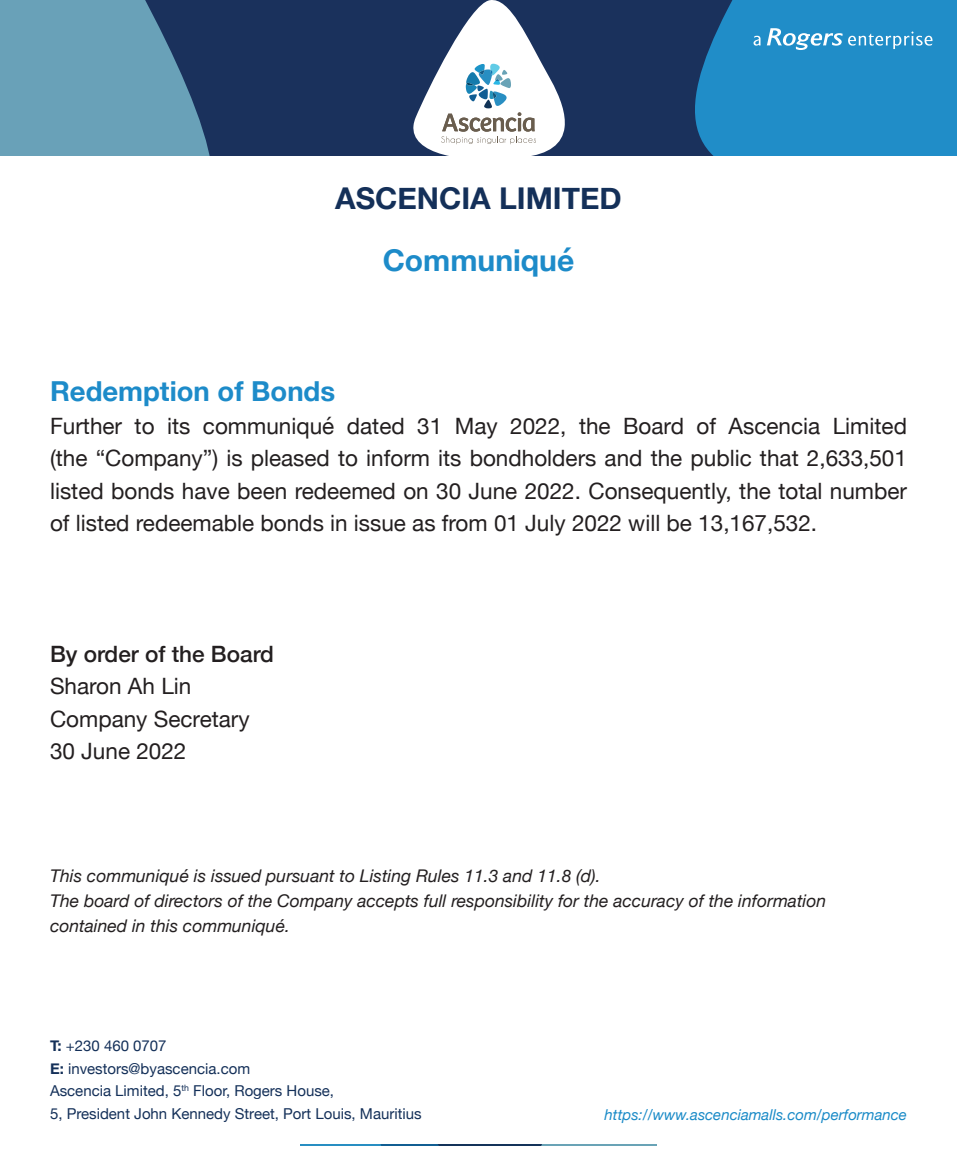
<style>
.page{position:relative;width:957px;height:1170px;background:#fff}
.page>*{position:absolute;margin:0;border:0;box-sizing:border-box;transform-origin:0 0}
.t1{font:700 30px "Helvetica Neue";color:#143059}
.t2{font:700 30px "Helvetica Neue";color:#1d8bc9}
.t3{font:700 27.5px "Helvetica Neue";color:#1d8bc9}
.t4{font:22.5px/32.5px "Helvetica Neue";color:#231f20;text-align:justify}
.t5{font:500 22.5px "Helvetica Neue";color:#231f20}
.t6{font:italic 17.5px/25px "Helvetica Neue";color:#231f20}
.t7{font:15px/22.5px "Helvetica Neue";color:#143059}
.t8{font:italic 15px "Helvetica Neue";color:#198ac7}
.s1{font-weight:700}
</style>
<div class="page">
<div style="left:0;top:0;width:957px;height:156px;background:#1a315c"></div>
<svg style="left:0;top:0;width:210px;height:156px;background:#5e91ab"></svg>
<svg style="left:413px;top:0;width:152px;height:156px"></svg>
<svg style="left:695px;top:0;width:262px;height:156px;background:#248bc4"></svg>
<svg style="left:300px;top:1144px;width:357px;height:1px"></svg>
<h1 class="t1" style="left:335px;top:174px;width:288px">ASCENCIA LIMITED</h1>
<h1 class="t2" style="left:383px;top:236px;width:193px">Communiqué</h1>
<p class="t3" style="left:50px;top:370px;width:287px">Redemption of Bonds</p>
<p class="t4" style="left:50px;top:411px;width:858px">Further to its communiqué dated 31 May 2022, the Board of Ascencia Limited (the “Company”) is pleased to inform its bondholders and the public that 2,633,501 listed bonds have been redeemed on 30 June 2022. Consequently, the total number of listed redeemable bonds in issue as from 01 July 2022 will be 13,167,532.</p>
<p class="t5" style="left:50px;top:635px;width:225px">By order of the Board</p>
<p class="t4" style="left:50px;top:671px;width:201px;text-align:left">Sharon Ah Lin<br>Company Secretary<br>30 June 2022</p>
<p class="t6" style="left:50px;top:863px;width:777px">This communiqué is issued pursuant to Listing Rules 11.3 and 11.8 (d).<br>The board of directors of the Company accepts full responsibility for the accuracy of the information contained in this communiqué.</p>
<p class="t7" style="left:50px;top:1035px;width:373px"><span class="s1">T:</span> +230 460 0707<br><span class="s1">E:</span> investors@byascencia.com<br>Ascencia Limited, 5<sup>th</sup> Floor, Rogers House,<br>5, President John Kennedy Street, Port Louis, Mauritius</p>
<p class="t8" style="left:604px;top:1103px;width:304px">https://www.ascenciamalls.com/performance</p>
</div>
